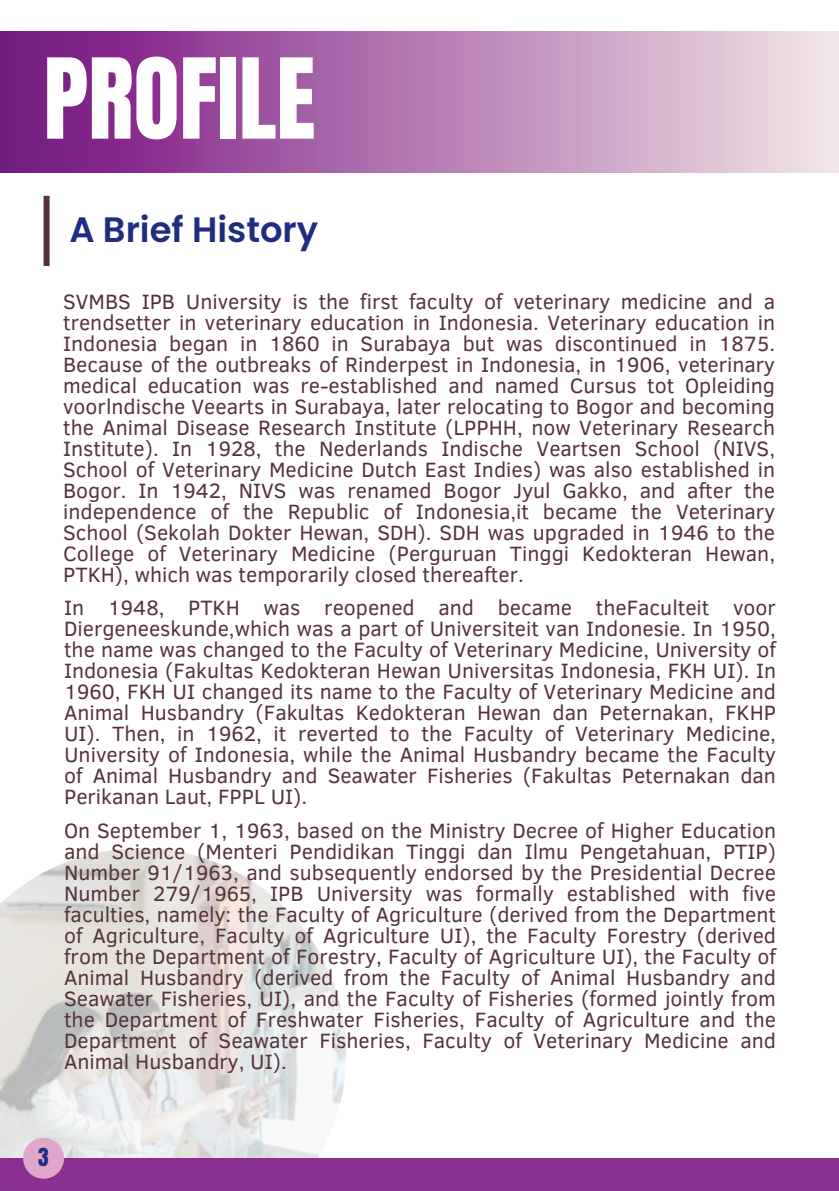
<style>
.page{position:relative;width:839px;height:1191px;background:#fff}
.page>*{position:absolute;margin:0;border:0;box-sizing:border-box;transform-origin:0 0}
.t1{font:94.6px "Anton";color:#fff}
.t2{font:600 35.2px "Poppins";color:#1f2d81}
.t3{font:21.2px/21px "Clear Sans";color:#56333a;text-align:justify}
.t4{font:21.2px "Anton";color:#1f2d81}
</style>
<div class="page">
<img style="left:0;top:848px;width:346px;height:310px">
<div style="left:0;top:1158px;width:838px;height:33px;background:#8a2e90"></div>
<div style="left:0;top:32px;width:838px;height:140px;background:linear-gradient(to right,#74107e,#f3e4e7)"></div>
<div style="left:44px;top:196px;width:6px;height:70px;background:#56333a"></div>
<div style="left:23px;top:1138px;width:41px;height:41px;background:#dfa5ca;border-radius:50%"></div>
<h1 class="t1" style="left:44px;top:31px;width:273px">PROFILE</h1>
<p class="t2" style="left:69px;top:205px;width:250px">A Brief History</p>
<h2 class="t3" style="left:63px;top:290px;width:713px">SVMBS IPB University is the first faculty of veterinary medicine and a trendsetter in veterinary education in Indonesia. Veterinary education in Indonesia began in 1860 in Surabaya but was discontinued in 1875.<br>Because of the outbreaks of Rinderpest in Indonesia, in 1906, veterinary medical education was re-established and named Cursus tot Opleiding voorlndische Veearts in Surabaya, later relocating to Bogor and becoming the Animal Disease Research Institute (LPPHH, now Veterinary Research Institute). In 1928, the Nederlands Indische Veartsen School (NIVS, School of Veterinary Medicine Dutch East Indies) was also established in Bogor. In 1942, NIVS was renamed Bogor Jyul Gakko, and after the independence of the Republic of Indonesia,it became the Veterinary School (Sekolah Dokter Hewan, SDH). SDH was upgraded in 1946 to the College of Veterinary Medicine (Perguruan Tinggi Kedokteran Hewan, PTKH), which was temporarily closed thereafter.</h2>
<p class="t3" style="left:64px;top:596px;width:713px">In 1948, PTKH was reopened and became theFaculteit voor Diergeneeskunde,which was a part of Universiteit van Indonesie. In 1950, the name was changed to the Faculty of Veterinary Medicine, University of Indonesia (Fakultas Kedokteran Hewan Universitas Indonesia, FKH UI). In 1960, FKH UI changed its name to the Faculty of Veterinary Medicine and Animal Husbandry (Fakultas Kedokteran Hewan dan Peternakan, FKHP UI). Then, in 1962, it reverted to the Faculty of Veterinary Medicine, University of Indonesia, while the Animal Husbandry became the Faculty of Animal Husbandry and Seawater Fisheries (Fakultas Peternakan dan Perikanan Laut, FPPL UI).</p>
<p class="t3" style="left:64px;top:819px;width:713px">On September 1, 1963, based on the Ministry Decree of Higher Education and Science (Menteri Pendidikan Tinggi dan Ilmu Pengetahuan, PTIP)<br>Number 91/1963, and subsequently endorsed by the Presidential Decree Number 279/1965, IPB University was formally established with five faculties, namely: the Faculty of Agriculture (derived from the Department of Agriculture, Faculty of Agriculture UI), the Faculty Forestry (derived from the Department of Forestry, Faculty of Agriculture UI), the Faculty of Animal Husbandry (derived from the Faculty of Animal Husbandry and Seawater Fisheries, UI), and the Faculty of Fisheries (formed jointly from the Department of Freshwater Fisheries, Faculty of Agriculture and the Department of Seawater Fisheries, Faculty of Veterinary Medicine and Animal Husbandry, UI).</p>
<p class="t4" style="left:38px;top:1142px;width:12px">3</p>
</div>
